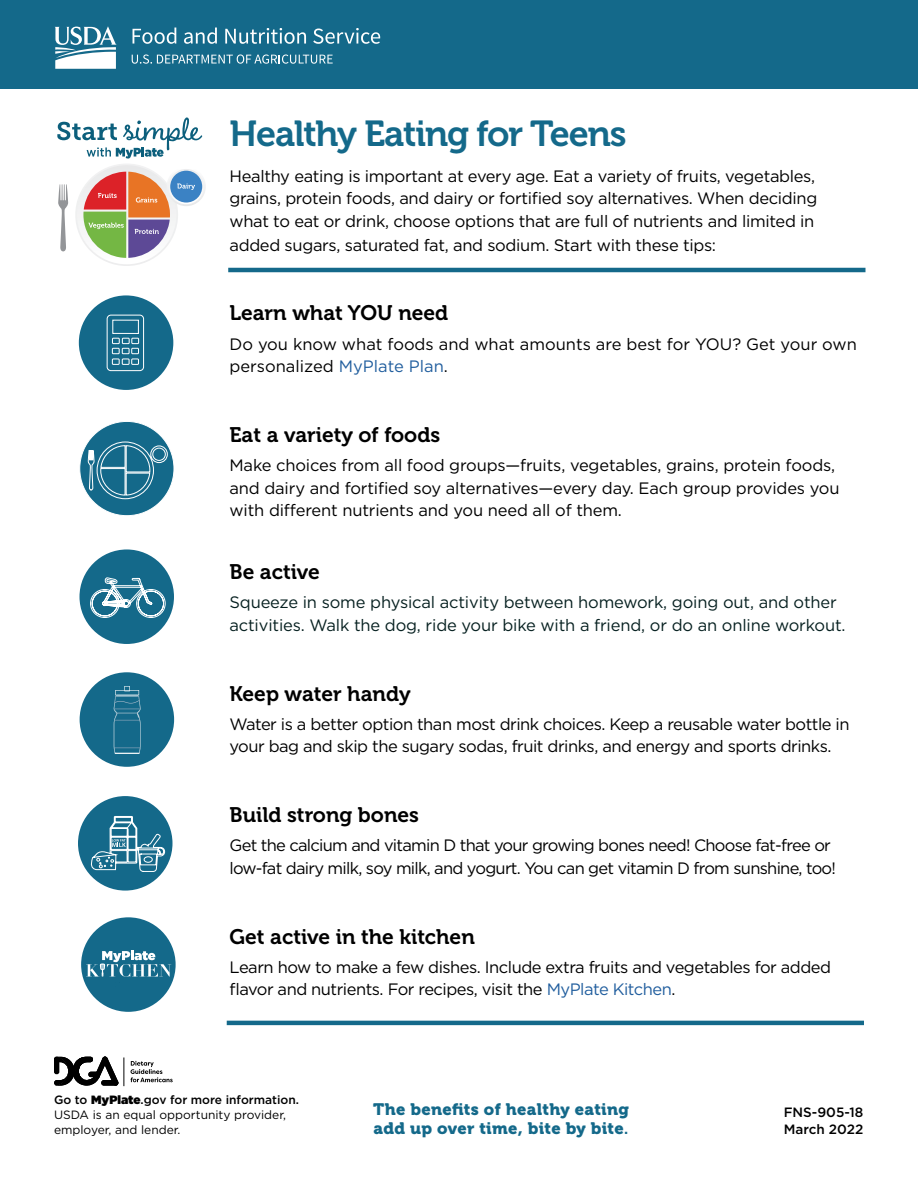
<style>
.page{position:relative;width:918px;height:1188px;background:#fff}
.page>*{position:absolute;margin:0;border:0;box-sizing:border-box;transform-origin:0 0}
.t1{font:36px "Museo 700";letter-spacing:-.03em;color:#14698a}
.Tip_Title{font:21px "Museo 700";color:#000}
.Tip{font:21px "Museo 700";color:#000}
.Tip-2{font:16.5px/22.5px "Gotham";letter-spacing:-.03em;color:#000}
.Intro{font:16.5px/22.5px "Gotham";letter-spacing:-.02em;color:#000101}
.Tip-3{font:16.5px/22.5px "Gotham";letter-spacing:-.01em;color:#000}
.Tip-4{font:16.5px/22.5px "Gotham";letter-spacing:-.01em;color:#062020}
.Tip-5{font:16.5px/22.5px "Gotham";color:#000}
.Tip-6{font:16.5px/19.5px "Museo 900";letter-spacing:.02em;color:#14698a}
.Date_and_CNPP{font:500 13.5px/16.5px "Gotham";color:#000}
.EEO_Statement{font:12px/15px "Gotham";color:#000}
.s1{color:#fff}
.s2{color:#215e9e}
.s3{font-weight:500}
.s4{font-weight:900}
.s5{font-size:13.5px}
</style>
<div class="page">
<div style="left:0;top:0;width:918px;height:88px;background:#14698a"></div>
<svg style="left:57px;top:117px;width:145px;height:42px"></svg>
<div style="left:75px;top:164px;width:103px;height:102px;background:#f0f0f1;border-radius:51px"></div>
<svg style="left:77px;top:165px;width:99px;height:99px"></svg>
<svg style="left:58px;top:184px;width:10px;height:67px"></svg>
<div style="left:167px;top:167px;width:39px;height:39px;background:#f3f4f4;border-radius:20px"></div>
<svg style="left:169px;top:169px;width:35px;height:35px"></svg>
<div style="left:170px;top:171px;width:32px;height:32px;background:#3b82c4;border-radius:50%"></div>
<svg style="left:177px;top:184px;width:18px;height:6px"></svg>
<svg style="left:83px;top:172px;width:87px;height:86px"></svg>
<hr style="left:228px;top:268px;width:637px;height:4px;background:#14698a">
<hr style="left:227px;top:1021px;width:637px;height:4px;background:#14698a">
<svg style="left:54px;top:1057px;width:119px;height:29px"></svg>
<div style="left:80px;top:672px;width:94px;height:95px;background:#14698a;border-radius:50%"></div>
<svg style="left:114px;top:686px;width:27px;height:68px"></svg>
<div style="left:80px;top:549px;width:94px;height:95px;background:#14698a;border-radius:50%"></div>
<svg style="left:90px;top:577px;width:76px;height:41px"></svg>
<div style="left:80px;top:421px;width:94px;height:95px;background:#14698a;border-radius:50%"></div>
<svg style="left:88px;top:421px;width:80px;height:78px"></svg>
<div style="left:78px;top:796px;width:94px;height:95px;background:#14698a;border-radius:50%"></div>
<svg style="left:90px;top:816px;width:75px;height:56px"></svg>
<div style="left:79px;top:295px;width:94px;height:95px;background:#14698a;border-radius:50%"></div>
<svg style="left:107px;top:315px;width:37px;height:56px"></svg>
<div style="left:81px;top:917px;width:95px;height:95px;background:#14698a;border-radius:50%"></div>
<svg style="left:86px;top:951px;width:85px;height:38px"></svg>
<svg style="left:133px;top:28px;width:43px;height:16px"></svg>
<svg style="left:184px;top:28px;width:33px;height:16px"></svg>
<svg style="left:225px;top:28px;width:81px;height:16px"></svg>
<svg style="left:313px;top:28px;width:67px;height:16px"></svg>
<svg style="left:132px;top:54px;width:201px;height:10px"></svg>
<svg style="left:55px;top:26px;width:62px;height:43px"></svg>
<p class="t1" style="left:230px;top:113px;width:407px">Healthy Eating for Teens<span class="s1">.</span></p>
<p class="Intro" style="left:230px;top:164px;width:589px">Healthy eating is important at every age. Eat a variety of fruits, vegetables, grains, protein foods, and dairy or fortified soy alternatives. When deciding what to eat or drink, choose options that are full of nutrients and limited in</p>
<p class="Intro" style="left:230px;top:233px;width:488px">added sugars, saturated fat, and sodium. Start with these tips:</p>
<p class="Tip_Title" style="left:230px;top:301px;width:226px">Learn what YOU need<span class="s1">.</span></p>
<p class="Tip-5" style="left:230px;top:332px;width:629px">Do you know what foods and what amounts are best for YOU? Get your own personalized <span class="s2">MyPlate Plan</span>.</p>
<p class="Tip" style="left:230px;top:423px;width:218px">Eat a variety of foods<span class="s1">.</span></p>
<p class="Tip-3" style="left:230px;top:454px;width:612px">Make choices from all food groups—fruits, vegetables, grains, protein foods, and dairy and fortified soy alternatives—every day. Each group provides you with different nutrients and you need all of them.</p>
<p class="Tip_Title" style="left:230px;top:560px;width:97px">Be active<span class="s1">.</span></p>
<p class="Tip-4" style="left:230px;top:591px;width:618px">Squeeze in some physical activity between homework, going out, and other activities. Walk the dog, ride your bike with a friend, or do an online workout.</p>
<p class="Tip_Title" style="left:230px;top:682px;width:187px">Keep water handy<span class="s1">.</span></p>
<p class="Tip-2" style="left:230px;top:712px;width:622px">Water is a better option than most drink choices. Keep a reusable water bottle in your bag and skip the sugary sodas, fruit drinks, and energy and sports drinks.</p>
<p class="Tip_Title" style="left:230px;top:803px;width:197px">Build strong bones<span class="s1">.</span></p>
<p class="Tip-2" style="left:230px;top:834px;width:608px">Get the calcium and vitamin D that your growing bones need! Choose fat-free or low-fat dairy milk, soy milk, and yogurt. You can get vitamin D from sunshine, too!</p>
<p class="Tip_Title" style="left:230px;top:925px;width:252px">Get active in the kitchen<span class="s1">.</span></p>
<p class="Tip-2" style="left:230px;top:955px;width:603px">Learn how to make a few dishes. Include extra fruits and vegetables for added flavor and nutrients. For recipes, visit the <span class="s2">MyPlate Kitchen</span>.</p>
<p class="EEO_Statement" style="left:54px;top:1092px;width:247px"><span class="s3">Go to</span> <span class="s4">MyPlate</span><span class="s3">.gov for more information.<br></span>USDA is an equal opportunity provider, employer, and lender.</p>
<p class="Tip-6" style="left:373px;top:1100px;width:257px">The benefits of healthy eating add up over time, bite by bite<span class="s5">.</span></p>
<p class="Date_and_CNPP" style="left:784px;top:1104px;width:85px">FNS-905-18<span class="s1">.<br></span>March 2022<span class="s1">.</span></p>
</div>
